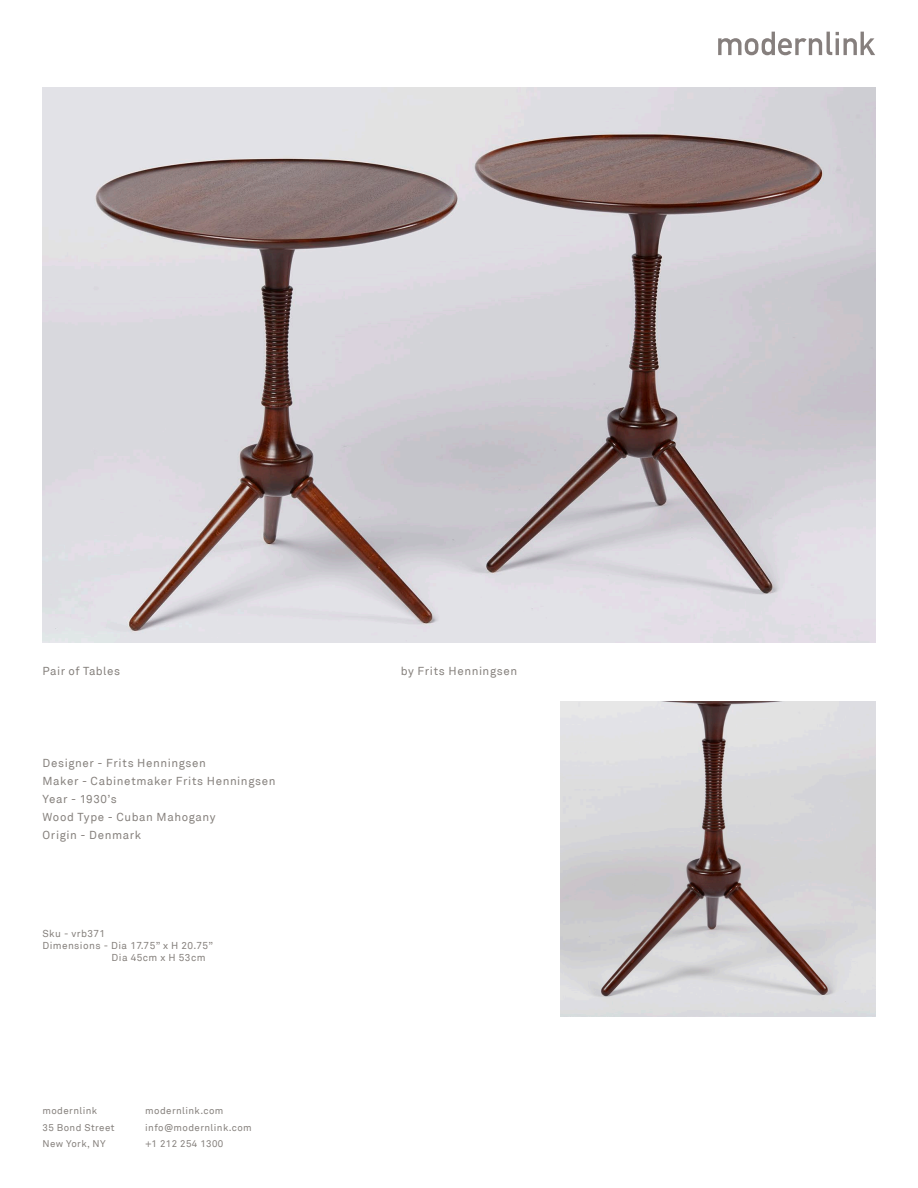
<style>
.page{position:relative;width:918px;height:1188px;background:#fff}
.page>*{position:absolute;margin:0;border:0;box-sizing:border-box;transform-origin:0 0}
.t1{font:11.55px "Akkurat";letter-spacing:.05em;color:#86817d}
.t2{font:10.05px "Akkurat";letter-spacing:.04em;color:#86817d}
.t3{font:9.75px "Akkurat";letter-spacing:.04em;color:#86817d}
</style>
<div class="page">
<svg style="left:718px;top:32px;width:157px;height:23px"></svg>
<img style="left:43px;top:88px;width:832px;height:555px">
<img style="left:561px;top:702px;width:314px;height:314px">
<p class="t1" style="left:43px;top:665px;width:79px">Pair of Tables</p>
<p class="t1" style="left:43px;top:757px;width:165px">Designer - Frits Henningsen</p>
<p class="t1" style="left:43px;top:775px;width:235px">Maker - Cabinetmaker Frits Henningsen</p>
<p class="t1" style="left:43px;top:793px;width:76px">Year - 1930’s</p>
<p class="t1" style="left:43px;top:811px;width:175px">Wood Type - Cuban Mahogany</p>
<p class="t1" style="left:43px;top:829px;width:100px">Origin - Denmark</p>
<p class="t2" style="left:43px;top:927px;width:64px">Sku - vrb371</p>
<p class="t2" style="left:43px;top:939px;width:172px">Dimensions - Dia 17.75” x H 20.75”</p>
<p class="t2" style="left:112px;top:951px;width:95px">Dia 45cm x H 53cm</p>
<p class="t3" style="left:43px;top:1105px;width:56px">modernlink</p>
<p class="t3" style="left:43px;top:1122px;width:73px">35 Bond Street</p>
<p class="t3" style="left:43px;top:1138px;width:65px">New York, NY</p>
<p class="t3" style="left:145px;top:1105px;width:80px">modernlink.com</p>
<p class="t3" style="left:145px;top:1122px;width:108px">info@modernlink.com</p>
<p class="t3" style="left:145px;top:1138px;width:80px">+1 212 254 1300</p>
<p class="t1" style="left:401px;top:664px;width:118px">by Frits Henningsen</p>
</div>
